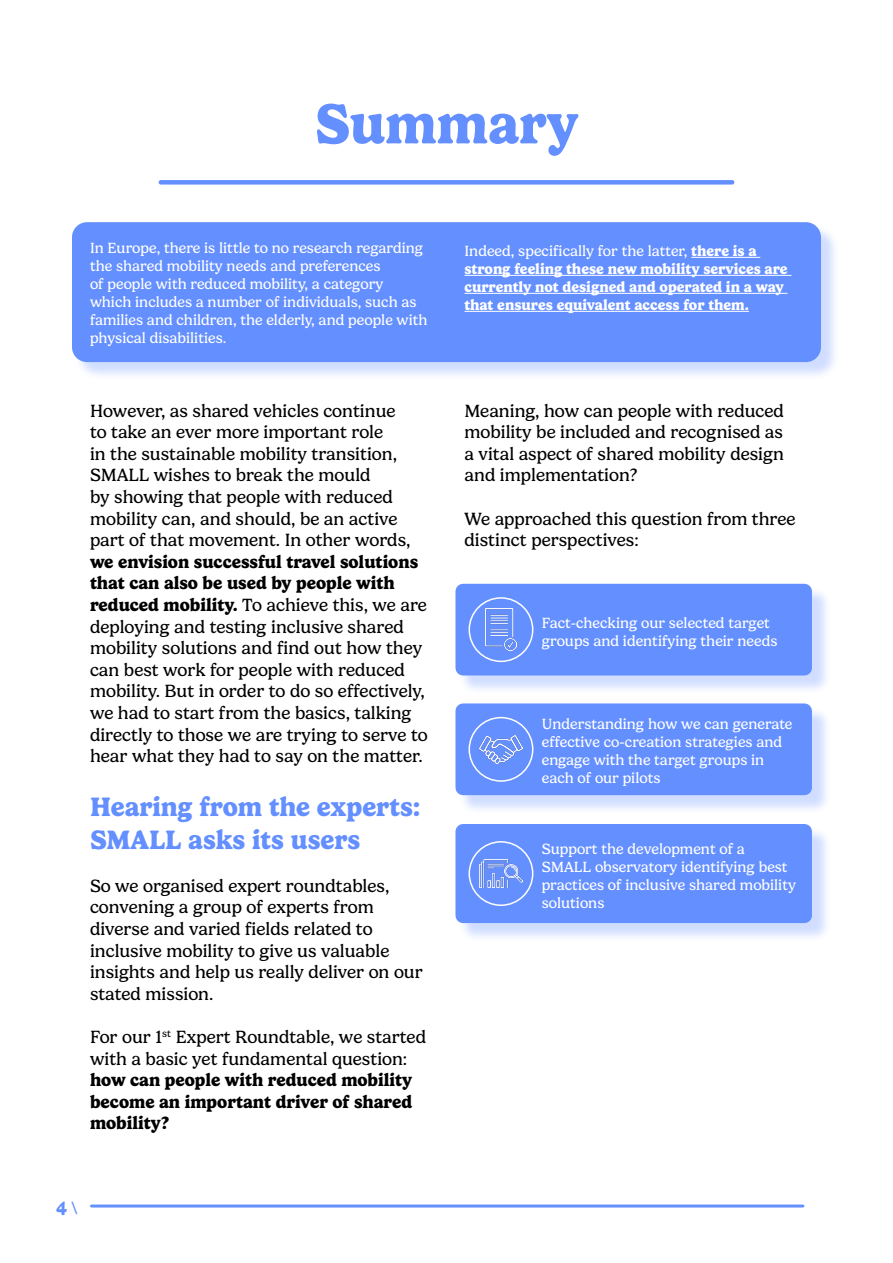
<style>
.page{position:relative;width:893px;height:1263px;background:#fff}
.page>*{position:absolute;margin:0;border:0;box-sizing:border-box;transform-origin:0 0}
.t1{font:700 57px "Gelica";color:#648fff}
.t2{font:700 27px/32.4px "Gelica";color:#648fff}
.t3{font:18px/21.6px "Gelica";color:#000}
.t4{font:700 18px/21.6px "Gelica";color:#000;text-align:justify}
.t5{font:700 18px "Gelica";color:#648fff}
.t6{font:15px/18px "Gelica";color:#fff}
.t7{font:700 15px/18px "Gelica";color:#fff}
.s1{font-weight:700}
.s2{font-weight:400}
</style>
<div class="page">
<hr style="left:92px;top:1204px;width:711px;height:3px;background:#648fff">
<div style="left:161px;top:180px;width:571px;height:5px;background:#648fff"></div>
<div style="left:74px;top:225px;width:766px;height:156px;background:#648fff;opacity:.3"></div>
<div style="left:72px;top:222px;width:749px;height:140px;background:#648fff;border-radius:15px"></div>
<div style="left:458px;top:586px;width:373px;height:108px;background:#648fff;opacity:.3"></div>
<div style="left:455px;top:584px;width:357px;height:91px;background:#648fff"></div>
<div style="left:468px;top:597px;width:65px;height:65px;border:2px solid #fff;border-radius:50%"></div>
<img style="left:485px;top:608px;width:32px;height:43px">
<div style="left:458px;top:706px;width:373px;height:108px;background:#648fff;opacity:.3"></div>
<div style="left:455px;top:703px;width:357px;height:92px;background:#648fff"></div>
<div style="left:468px;top:717px;width:65px;height:65px;border:2px solid #fff;border-radius:50%"></div>
<img style="left:480px;top:735px;width:42px;height:29px">
<div style="left:458px;top:826px;width:373px;height:116px;background:#648fff;opacity:.3"></div>
<div style="left:455px;top:824px;width:357px;height:99px;background:#648fff"></div>
<div style="left:468px;top:841px;width:65px;height:65px;border:2px solid #fff;border-radius:50%"></div>
<img style="left:480px;top:859px;width:42px;height:29px">
<hr style="left:691px;top:257px;width:69px;height:1px;background:#fff">
<hr style="left:464px;top:275px;width:327px;height:1px;background:#fff">
<hr style="left:464px;top:293px;width:323px;height:1px;background:#fff">
<hr style="left:464px;top:311px;width:285px;height:1px;background:#fff">
<h1 class="t1" style="left:315px;top:91px;width:265px">Summary</h1>
<p class="t6" style="left:90px;top:240px;width:339px">In Europe, there is little to no research regarding the shared mobility needs and preferences<br>of people with reduced mobility, a category which includes a number of individuals, such as families and children, the elderly, and people with physical disabilities.</p>
<p class="t3" style="left:90px;top:400px;width:322px">However, as shared vehicles continue to take an ever more important role<br>in the sustainable mobility transition, SMALL wishes to break the mould<br>by showing that people with reduced mobility can, and should, be an active part of that movement. In other words,</p>
<p class="t3" style="left:90px;top:551px;width:339px"><span class="s1">we envision successful travel solutions that can also be used by people with reduced mobility.</span> To achieve this, we are deploying and testing inclusive shared mobility solutions and find out how they can best work for people with reduced mobility. But in order to do so effectively, we had to start from the basics, talking directly to those we are trying to serve to hear what they had to say on the matter.</p>
<h2 class="t2" style="left:90px;top:791px;width:332px">Hearing from the experts:<br>SMALL asks its users</h2>
<p class="t3" style="left:90px;top:875px;width:334px">So we organised expert roundtables, convening a group of experts from diverse and varied fields related to inclusive mobility to give us valuable insights and help us really deliver on our stated mission.</p>
<p class="t3" style="left:90px;top:1026px;width:338px">For our 1<sup>st</sup> Expert Roundtable, we started with a basic yet fundamental question:</p>
<p class="t4" style="left:90px;top:1069px;width:324px">how can people with reduced mobility become an important driver of shared mobility?</p>
<p class="t5" style="left:56px;top:1198px;width:23px">4 \</p>
<p class="t7" style="left:464px;top:242px;width:325px"><span class="s2">Indeed, specifically for the latter,</span> there is a strong feeling these new mobility services are currently not designed and operated in a way that ensures equivalent access for them.</p>
<p class="t3" style="left:464px;top:400px;width:321px;text-align:justify">Meaning, how can people with reduced mobility be included and recognised as a vital aspect of shared mobility design and implementation?</p>
<p class="t3" style="left:464px;top:508px;width:333px">We approached this question from three distinct perspectives:</p>
<p class="t6" style="left:542px;top:614px;width:237px">Fact-checking our selected target groups and identifying their needs</p>
<p class="t6" style="left:542px;top:715px;width:252px">Understanding how we can generate effective co-creation strategies and engage with the target groups in each of our pilots</p>
<p class="t6" style="left:542px;top:840px;width:256px">Support the development of a<br>SMALL observatory identifying best practices of inclusive shared mobility solutions</p>
</div>
